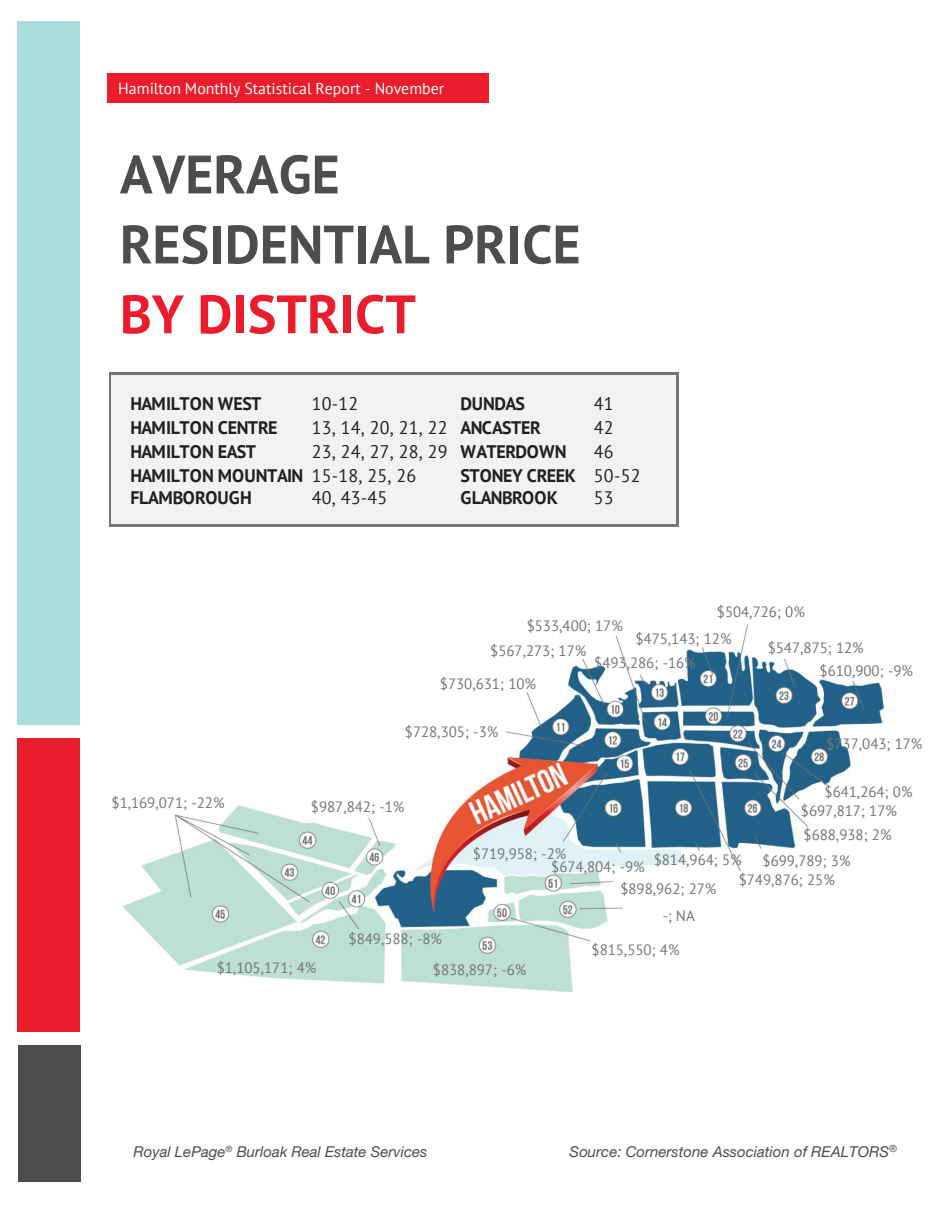
<style>
.page{position:relative;width:945px;height:1215px;background:#fff}
.page>*{position:absolute;margin:0;border:0;box-sizing:border-box;transform-origin:0 0}
.t1{font:700 54px/70.1px "PT Sans";color:#4d4d4e}
.t2{font:700 54px "PT Sans";color:#eb1c2c}
.t3{font:700 18.15px/22.6px "PT Sans";letter-spacing:-.025em;color:#231f20}
.t4{font:18.15px "PT Sans";letter-spacing:.015em;color:#231f20}
.t5{font:700 18.15px "PT Sans";letter-spacing:-.005em;color:#231f20}
.t6{font:15.9px "PT Sans";color:#fff}
.t7{font:15px/24.9px "PT Sans";color:#727677}
.t8{font:italic 15px "Helvetica Neue LT Pro";color:#4d4d4f}
.s1{font-weight:700}
.s2{font-weight:400}
</style>
<div class="page">
<div style="left:18px;top:21px;width:62px;height:704px;background:#aadddb"></div>
<div style="left:18px;top:738px;width:62px;height:294px;background:#eb1c2c"></div>
<div style="left:18px;top:1045px;width:62px;height:137px;background:#4d4d4e"></div>
<div style="left:107px;top:73px;width:381px;height:29px;background:#eb1c2c"></div>
<div style="left:110px;top:374px;width:569px;height:153px;background:#f2f2f2"></div>
<hr style="left:110px;top:373px;width:569px;height:2px;background:#727677">
<hr style="left:109px;top:373px;width:1px;height:154px;background:#727677">
<hr style="left:110px;top:525px;width:569px;height:2px;background:#727677">
<hr style="left:677px;top:375px;width:2px;height:152px;background:#727677">
<img style="left:123px;top:624px;width:762px;height:369px">
<p class="t6" style="left:118px;top:78px;width:327px">Hamilton Monthly Statistical Report - November</p>
<h1 class="t1" style="left:120px;top:138px;width:462px">AVERAGE<br>RESIDENTIAL PRICE</h1>
<h1 class="t2" style="left:120px;top:279px;width:298px">BY DISTRICT</h1>
<p class="t3" style="left:130px;top:392px;width:133px">HAMILTON WEST</p>
<p class="t4" style="left:312px;top:392px;width:48px">10-12</p>
<p class="t3" style="left:461px;top:392px;width:66px">DUNDAS</p>
<p class="t4" style="left:594px;top:392px;width:21px">41</p>
<p class="t3" style="left:130px;top:416px;width:149px">HAMILTON CENTRE</p>
<p class="t4" style="left:312px;top:416px;width:231px">13, 14, 20, 21, 22 <span class="s1">ANCASTER</span></p>
<p class="t4" style="left:594px;top:416px;width:21px">42</p>
<p class="t3" style="left:130px;top:440px;width:127px">HAMILTON EAST</p>
<p class="t4" style="left:312px;top:440px;width:256px">23, 24, 27, 28, 29 <span class="s1">WATERDOWN</span></p>
<p class="t4" style="left:594px;top:440px;width:21px">46</p>
<p class="t3" style="left:130px;top:464px;width:288px">HAMILTON MOUNTAIN <span class="s2">15-18, 25, 26</span></p>
<p class="t4" style="left:594px;top:464px;width:48px">50-52</p>
<p class="t5" style="left:130px;top:486px;width:123px">FLAMBOROUGH</p>
<p class="t4" style="left:312px;top:486px;width:77px">40, 43-45</p>
<p class="t3" style="left:461px;top:464px;width:117px">STONEY CREEK<br>GLANBROOK</p>
<p class="t4" style="left:594px;top:486px;width:21px">53</p>
<p class="t7" style="left:717px;top:599px;width:90px">$504,726; 0%</p>
<p class="t7" style="left:820px;top:637px;width:95px;line-height:22.6px;text-indent:-52px">$547,875; 12% $610,900; -9%</p>
<p class="t7" style="left:490px;top:613px;width:134px;text-indent:36px">$533,400; 17% $567,273; 17%</p>
<p class="t7" style="left:594px;top:627px;width:139px;line-height:23.9px;text-indent:41px">$475,143; 12% $493,286; -16%</p>
<p class="t7" style="left:440px;top:671px;width:98px">$730,631; 10%</p>
<p class="t7" style="left:405px;top:719px;width:95px">$728,305; -3%</p>
<p class="t7" style="left:112px;top:790px;width:115px">$1,169,071; -22%</p>
<p class="t7" style="left:311px;top:794px;width:95px">$987,842; -1%</p>
<p class="t7" style="left:826px;top:731px;width:98px">$737,043; 17%</p>
<p class="t7" style="left:801px;top:782px;width:113px;line-height:19.5px;text-indent:24px">$641,264; 0% $697,817; 17%</p>
<p class="t7" style="left:804px;top:822px;width:90px">$688,938; 2%</p>
<p class="t7" style="left:551px;top:847px;width:95px;line-height:13.2px;text-indent:-78px">$719,958; -2%<br>$674,804; -9%</p>
<p class="t7" style="left:654px;top:846px;width:90px">$814,964; 5%</p>
<p class="t7" style="left:763px;top:848px;width:90px">$699,789; 3%</p>
<p class="t7" style="left:739px;top:867px;width:98px">$749,876; 25%</p>
<p class="t7" style="left:620px;top:876px;width:98px">$898,962; 27%</p>
<p class="t7" style="left:217px;top:955px;width:101px">$1,105,171; 4%</p>
<p class="t7" style="left:349px;top:926px;width:95px">$849,588; -8%</p>
<p class="t7" style="left:433px;top:956px;width:95px">$838,897; -6%</p>
<p class="t7" style="left:663px;top:903px;width:34px">-; NA</p>
<p class="t7" style="left:592px;top:937px;width:90px">$815,550; 4%</p>
<p class="t8" style="left:134px;top:1142px;width:295px">Royal LePage<sup>®</sup> Burloak Real Estate Services</p>
<p class="t8" style="left:570px;top:1143px;width:329px">Source: Cornerstone Association of REALTORS<sup>®</sup></p>
</div>
